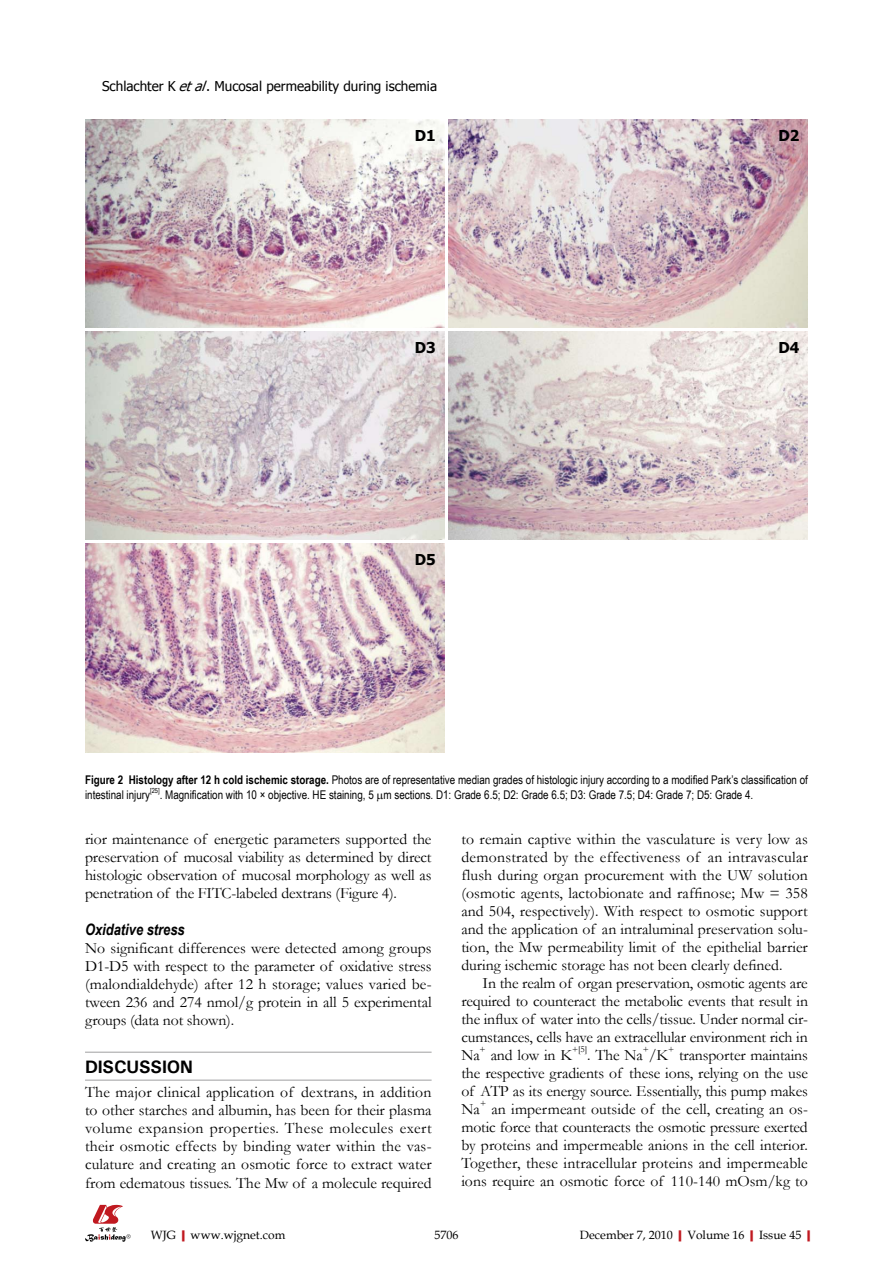
<style>
.page{position:relative;width:893px;height:1263px;background:#fff}
.page>*{position:absolute;margin:0;border:0;box-sizing:border-box;transform-origin:0 0}
.t1{font:700 18px "Univers";letter-spacing:-.01em;color:#000}
.t2{font:15.75px/18px "Garamond";letter-spacing:-.005em;color:#000;text-align:justify}
.t3{font:italic 700 15.75px "Arial Narrow";color:#000}
.t4{font:700 15px "Tahoma";color:#000}
.t5{font:13.5px "Tahoma";color:#000}
.t6{font:12px/15px "Arial Narrow";color:#000}
.t7{font:12px "Book Antiqua";color:#000}
.t8{font:9.15px "Garamond";color:#000}
.t9{font:7.05px "Arial Narrow";color:#000}
.s1{font-style:italic}
.s2{font-weight:700}
.s3{font-weight:700;color:#c01920}
</style>
<div class="page">
<svg style="left:85px;top:1205px;width:46px;height:37px"></svg>
<img style="left:85px;top:119px;width:359px;height:208px">
<img style="left:449px;top:119px;width:359px;height:208px">
<img style="left:85px;top:331px;width:359px;height:209px">
<img style="left:449px;top:331px;width:359px;height:209px">
<img style="left:85px;top:544px;width:359px;height:208px">
<hr style="left:85px;top:1052px;width:347px;height:1px;background:#9f9fa0">
<hr style="left:85px;top:1080px;width:347px;height:1px;background:#9f9fa0">
<p class="t5" style="left:102px;top:77px;width:337px">Schlachter K <span class="s1">etal</span>. Mucosal permeability during ischemia</p>
<p class="t4" style="left:415px;top:125px;width:22px">D1</p>
<p class="t4" style="left:778px;top:125px;width:22px">D2</p>
<p class="t4" style="left:415px;top:337px;width:22px">D3</p>
<p class="t4" style="left:778px;top:337px;width:22px">D4</p>
<p class="t4" style="left:415px;top:549px;width:22px">D5</p>
<p class="t6" style="left:85px;top:771px;width:724px"><span class="s2">Figure 2 Histology after 12 h cold ischemic storage.</span> Photos are of representative median grades of histologic injury according to a modified Park’s classification of intestinal injury</p>
<p class="t9" style="left:150px;top:785px;width:11px">[25]</p>
<p class="t6" style="left:160px;top:786px;width:595px">. Magnification with 10 × objective. HE staining, 5 m sections. D1: Grade 6.5; D2: Grade 6.5; D3: Grade 7.5; D4: Grade 7; D5: Grade 4.</p>
<p class="t2" style="left:85px;top:829px;width:348px">rior maintenance of energetic parameters supported the preservation of mucosal viability as determined by direct histologic observation of mucosal morphology as well as penetration of the FITC-labeled dextrans (Figure 4).</p>
<p class="t3" style="left:85px;top:918px;width:101px">Oxidative stress</p>
<p class="t2" style="left:85px;top:939px;width:348px">No significant differences were detected among groups D1-D5 with respect to the parameter of oxidative stress (malondialdehyde) after 12 h storage; values varied be&shy;tween 236 and 274 nmol/g protein in all 5 experimental groups (data not shown).</p>
<p class="t1" style="left:85px;top:1055px;width:110px">DISCUSSION</p>
<p class="t2" style="left:85px;top:1083px;width:348px">The major clinical application of dextrans, in addition to other starches and albumin, has been for their plasma volume expansion properties. These molecules exert their osmotic effects by binding water within the vas&shy;culature and creating an osmotic force to extract water from edematous tissues. The Mw of a molecule required</p>
<p class="t2" style="left:461px;top:829px;width:348px">to remain captive within the vasculature is very low as demonstrated by the effectiveness of an intravascular flush during organ procurement with the UW solution (osmotic agents, lactobionate and raffinose; Mw = 358 and 504, respectively). With respect to osmotic support and the application of an intraluminal preservation solu&shy;tion, the Mw permeability limit of the epithelial barrier during ischemic storage has not been clearly defined.</p>
<p class="t2" style="left:461px;top:973px;width:348px;text-indent:21px">In the realm of organ preservation, osmotic agents are required to counteract the metabolic events that result in the influx of water into the cells/tissue. Under normal cir&shy;cumstances, cells have an extracellular environment rich in Na</p>
<p class="t2" style="left:491px;top:1045px;width:83px">and low in K</p>
<p class="t8" style="left:572px;top:1043px;width:17px">+[5]</p>
<p class="t2" style="left:587px;top:1045px;width:83px">. The Na /K</p>
<p class="t8" style="left:643px;top:1043px;width:8px">+</p>
<p class="t8" style="left:668px;top:1043px;width:8px">+</p>
<p class="t2" style="left:461px;top:1045px;width:348px;text-indent:218px">transporter maintains the respective gradients of these ions, relying on the use of ATP as its energy source. Essentially, this pump makes Na</p>
<p class="t8" style="left:480px;top:1043px;width:8px">+</p>
<p class="t8" style="left:480px;top:1097px;width:8px">+</p>
<p class="t2" style="left:461px;top:1099px;width:348px;text-indent:30px">an impermeant outside of the cell, creating an os&shy;motic force that counteracts the osmotic pressure exerted by proteins and impermeable anions in the cell interior.<br>Together, these intracellular proteins and impermeable ions require an osmotic force of 110-140 mOsm/kg to</p>
<p class="t7" style="left:151px;top:1226px;width:136px">WJG<span class="s3">|</span>www.wjgnet.com</p>
<p class="t7" style="left:434px;top:1226px;width:25px">5706</p>
<p class="t7" style="left:580px;top:1226px;width:237px">December 7, 2010<span class="s3">|</span>Volume 16<span class="s3">|</span>Issue 45<span class="s3">|</span></p>
</div>
